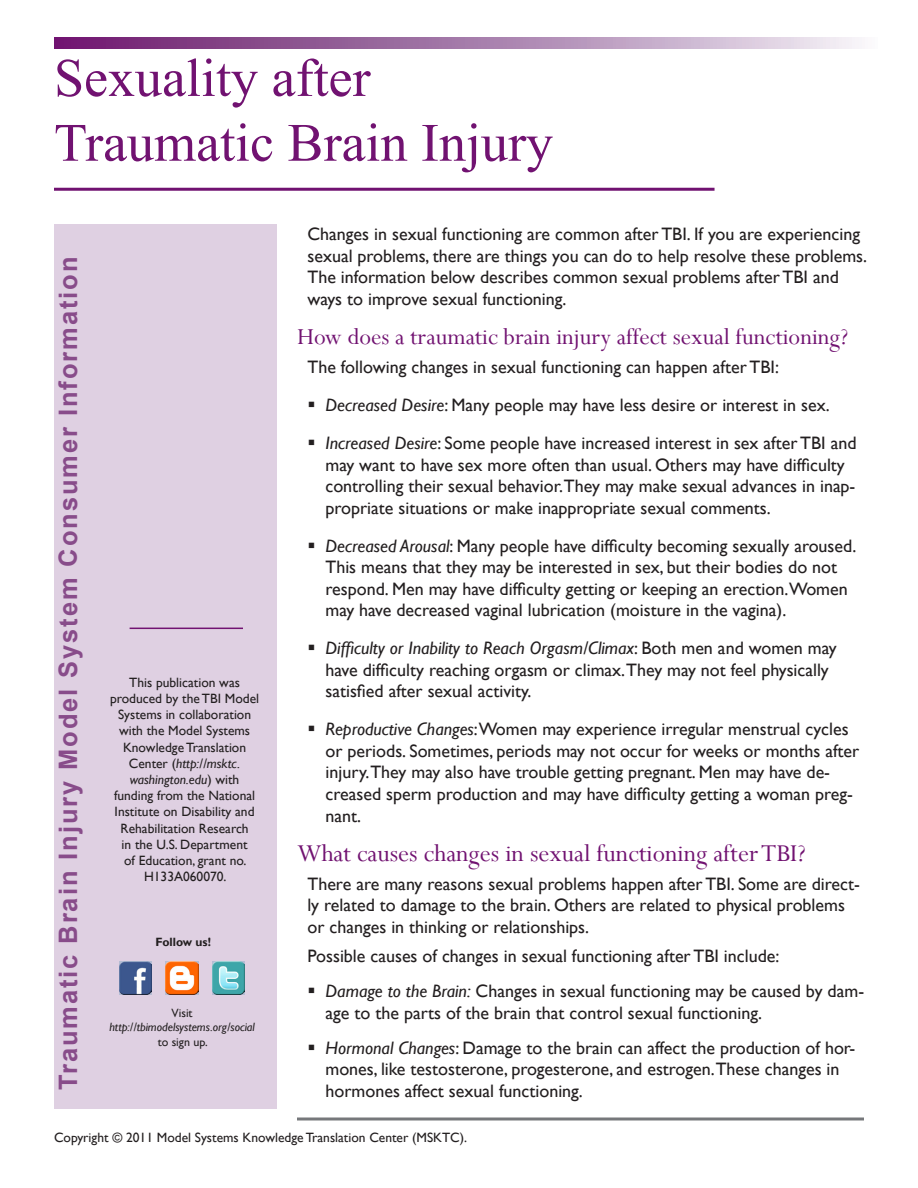
<style>
.page{position:relative;width:918px;height:1188px;background:#fff}
.page>*{position:absolute;margin:0;border:0;box-sizing:border-box;transform-origin:0 0}
.Series_subject{font:54px "Times New Roman";color:#711271}
.Subhead_1{font:27px "Perpetua";color:#711271}
.Subhead_1-2{font:25.5px "Perpetua";color:#711271}
.Front_sidebar_Series{font:700 25.5px "Arial";letter-spacing:.075em;color:#884c8a}
.Bullet_1{font:18px/21.6px "Gill Sans";color:#231f20}
.Body_text{font:18px/21.6px "Gill Sans";color:#231f20}
.more_info{font:13.5px/16.2px "Gill Sans";color:#231f20;text-align:center}
.copyright_front_page{font:13.5px "Gill Sans";color:#231f20}
.t1{font:italic 12px/14.4px "Gill Sans";color:#231f20;text-align:center}
.t2{font:12px "Gill Sans";color:#231f20}
.t3{font:700 12px "Gill Sans";color:#231f20}
.s1{font-style:italic}
.s2{font-style:normal}
</style>
<div class="page">
<div style="left:54px;top:224px;width:223px;height:885px;background:#dfd0e2"></div>
<svg style="left:54px;top:38px;width:805px;height:10px;background:#a87dac"></svg>
<hr style="left:54px;top:188px;width:661px;height:3px;background:#711271">
<hr style="left:297px;top:1118px;width:567px;height:2px;background:#76787b">
<hr style="left:130px;top:628px;width:113px;height:1px;background:#711271">
<img style="left:165px;top:961px;width:33px;height:33px">
<img style="left:212px;top:962px;width:33px;height:32px">
<img style="left:119px;top:962px;width:33px;height:32px">
<p class="Series_subject" style="left:54px;top:42px;width:318px">Sexuality after</p>
<p class="Series_subject" style="left:54px;top:106px;width:501px">Traumatic Brain Injury</p>
<p class="Front_sidebar_Series" style="left:51px;top:1090px;width:835px;rotate:-90deg">Traumatic Brain Injury Model System Consumer Information</p>
<p class="more_info" style="left:110px;top:674px;width:151px">This publication was produced by the TBI Model<br>Systems in collaboration with the Model Systems<br>Knowledge Translation<br>Center (<span class="s1">http://msktc. washington.edu</span>) with funding from the National<br>Institute on Disability and<br>Rehabilitation Research<br>in the U.S. Department<br>of Education, grant no.<br>H133A060070.</p>
<p class="t3" style="left:156px;top:935px;width:57px">Follow us!</p>
<p class="t1" style="left:109px;top:1006px;width:147px"><span class="s2">Visit </span>http://tbimodelsystems.org/social</p>
<p class="t2" style="left:158px;top:1035px;width:51px">to sign up.</p>
<p class="Body_text" style="left:308px;top:224px;width:561px">Changes in sexual functioning are common after TBI. If you are experiencing sexual problems, there are things you can do to help resolve these problems.<br>The information below describes common sexual problems after TBI and ways to improve sexual functioning.</p>
<p class="Subhead_1-2" style="left:297px;top:321px;width:553px">How does a traumatic brain injury affect sexual functioning?</p>
<p class="Body_text" style="left:308px;top:357px;width:473px">The following changes in sexual functioning can happen after TBI:</p>
<p class="Bullet_1" style="left:326px;top:395px;width:506px"><span class="s1">Decreased Desire</span>: Many people may have less desire or interest in sex.</p>
<p class="Bullet_1" style="left:326px;top:432px;width:533px"><span class="s1">Increased Desire</span>: Some people have increased interest in sex after TBI and may want to have sex more often than usual. Others may have difficulty controlling their sexual behavior.They may make sexual advances in inap&shy;propriate situations or make inappropriate sexual comments.</p>
<p class="Bullet_1" style="left:326px;top:535px;width:532px"><span class="s1">Decreased Arousal</span>: Many people have difficulty becoming sexually aroused.<br>This means that they may be interested in sex, but their bodies do not respond. Men may have difficulty getting or keeping an erection.Women may have decreased vaginal lubrication (moisture in the vagina).</p>
<p class="Bullet_1" style="left:326px;top:638px;width:513px"><span class="s1">Difficulty or Inability to Reach Orgasm/Climax</span>: Both men and women may have difficulty reaching orgasm or climax.They may not feel physically satisfied after sexual activity.</p>
<p class="Bullet_1" style="left:326px;top:719px;width:535px"><span class="s1">Reproductive Changes</span>:Women may experience irregular menstrual cycles or periods. Sometimes, periods may not occur for weeks or months after injury.They may also have trouble getting pregnant. Men may have de&shy;creased sperm production and may have difficulty getting a woman preg&shy;nant.</p>
<p class="Subhead_1" style="left:297px;top:836px;width:510px">What causes changes in sexual functioning after TBI?</p>
<p class="Body_text" style="left:308px;top:873px;width:554px">There are many reasons sexual problems happen after TBI. Some are direct&shy;ly related to damage to the brain. Others are related to physical problems or changes in thinking or relationships.</p>
<p class="Body_text" style="left:308px;top:946px;width:473px">Possible causes of changes in sexual functioning after TBI include:</p>
<p class="Bullet_1" style="left:326px;top:981px;width:540px"><span class="s1">Damage to the Brain:</span> Changes in sexual functioning may be caused by dam&shy;age to the parts of the brain that control sexual functioning.</p>
<p class="Bullet_1" style="left:326px;top:1037px;width:531px"><span class="s1">Hormonal Changes</span>: Damage to the brain can affect the production of hor&shy;mones, like testosterone, progesterone, and estrogen.These changes in hormones affect sexual functioning.</p>
<p class="copyright_front_page" style="left:54px;top:1129px;width:415px">Copyright © 2011 Model Systems Knowledge Translation Center (MSKTC).</p>
</div>
